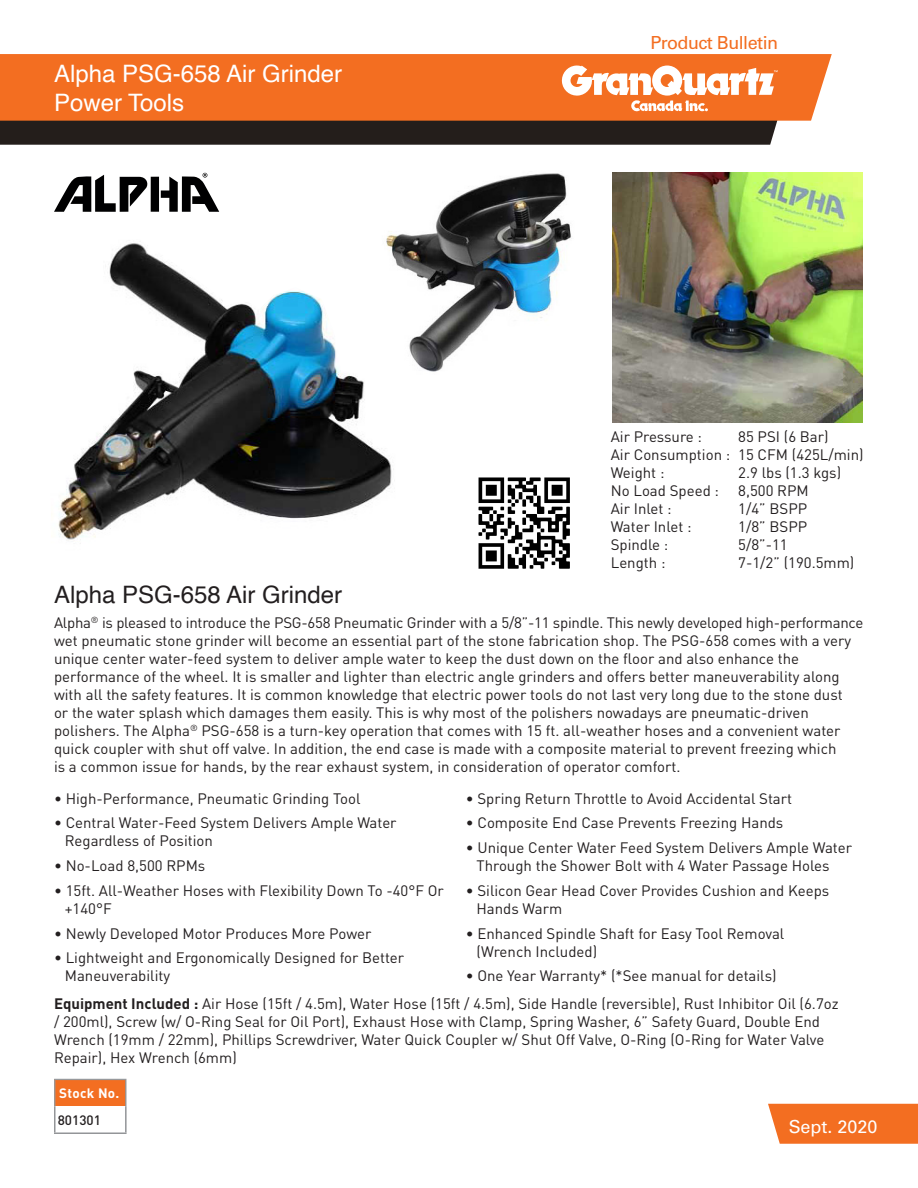
<style>
.page{position:relative;width:918px;height:1188px;background:#fff}
.page>*{position:absolute;margin:0;border:0;box-sizing:border-box;transform-origin:0 0}
.GRAND_TITRE{font:24px "Helvetica";color:#fff}
.GRAND_TITRE-2{font:24px "Helvetica";color:#231f20}
.t1{font:18px "Univers";letter-spacing:-.03em;color:#f36e21}
.t2{font:18px "Univers";color:#fff}
.DESCRIPTION{font:15px/18px "DIN Pro";color:#231f20}
.TITRE_TABLEAU{font:700 13.5px "DIN Pro";letter-spacing:.02em;color:#fff}
.Tableau_contenu{font:500 13.5px "DIN Pro";color:#231f20}
.s1{font-weight:700}
</style>
<div class="page">
<img style="left:386px;top:173px;width:185px;height:199px">
<div style="left:0;top:121px;width:777px;height:24px;background:#241e1b"></div>
<div style="left:768px;top:1104px;width:150px;height:40px;background:#f36e21"></div>
<div style="left:0;top:54px;width:832px;height:67px;background:#f36e21"></div>
<svg style="left:562px;top:66px;width:216px;height:45px"></svg>
<div style="left:55px;top:1079px;width:71px;height:27px;background:#f36e21"></div>
<hr style="left:54px;top:1079px;width:72px;height:1px;background:#97999c">
<svg style="left:54px;top:1080px;width:1px;height:26px"></svg>
<svg style="left:125px;top:1080px;width:1px;height:26px"></svg>
<hr style="left:54px;top:1106px;width:2px;height:26px;background:#939598">
<hr style="left:125px;top:1106px;width:2px;height:26px;background:#939598">
<hr style="left:54px;top:1132px;width:73px;height:2px;background:#939598">
<svg style="left:54px;top:173px;width:165px;height:39px"></svg>
<img style="left:58px;top:240px;width:351px;height:304px">
<img style="left:613px;top:173px;width:249px;height:249px">
<img style="left:478px;top:477px;width:92px;height:92px">
<p class="GRAND_TITRE" style="left:54px;top:55px;width:290px">Alpha PSG-658 Air Grinder</p>
<p class="GRAND_TITRE" style="left:54px;top:84px;width:132px">Power Tools</p>
<p class="t1" style="left:651px;top:32px;width:129px">Product Bulletin</p>
<p class="DESCRIPTION" style="left:611px;top:427px;width:93px">Air Pressure :</p>
<p class="DESCRIPTION" style="left:738px;top:427px;width:92px">85 PSI (6 Bar)</p>
<p class="DESCRIPTION" style="left:611px;top:445px;width:254px">Air Consumption : 15 CFM (425L/min)</p>
<p class="DESCRIPTION" style="left:611px;top:463px;width:55px">Weight :</p>
<p class="DESCRIPTION" style="left:738px;top:463px;width:104px">2.9 lbs (1.3 kgs)</p>
<p class="DESCRIPTION" style="left:611px;top:481px;width:110px">No Load Speed :</p>
<p class="DESCRIPTION" style="left:738px;top:481px;width:72px">8,500 RPM</p>
<p class="DESCRIPTION" style="left:611px;top:499px;width:62px">Air Inlet :</p>
<p class="DESCRIPTION" style="left:738px;top:499px;width:70px">1/4” BSPP</p>
<p class="DESCRIPTION" style="left:611px;top:517px;width:82px">Water Inlet :</p>
<p class="DESCRIPTION" style="left:738px;top:517px;width:70px">1/8” BSPP</p>
<p class="DESCRIPTION" style="left:611px;top:535px;width:59px">Spindle :</p>
<p class="DESCRIPTION" style="left:738px;top:535px;width:51px">5/8”-11</p>
<p class="DESCRIPTION" style="left:611px;top:553px;width:56px">Length :</p>
<p class="DESCRIPTION" style="left:738px;top:553px;width:118px">7-1/2” (190.5mm)</p>
<p class="GRAND_TITRE-2" style="left:54px;top:577px;width:290px">Alpha PSG-658 Air Grinder</p>
<p class="DESCRIPTION" style="left:54px;top:613px;width:811px">Alpha<sup>®</sup> is pleased to introduce the PSG-658 Pneumatic Grinder with a 5/8”-11 spindle. This newly developed high-performance wet pneumatic stone grinder will become an essential part of the stone fabrication shop. The PSG-658 comes with a very unique center water-feed system to deliver ample water to keep the dust down on the floor and also enhance the performance of the wheel. It is smaller and lighter than electric angle grinders and offers better maneuverability along with all the safety features. It is common knowledge that electric power tools do not last very long due to the stone dust<br>or the water splash which damages them easily. This is why most of the polishers nowadays are pneumatic-driven polishers. The Alpha<sup>®</sup> PSG-658 is a turn-key operation that comes with 15 ft. all-weather hoses and a convenient water quick coupler with shut off valve. In addition, the end case is made with a composite material to prevent freezing which<br>is a common issue for hands, by the rear exhaust system, in consideration of operator comfort.</p>
<p class="DESCRIPTION" style="left:54px;top:789px;width:308px">• High-Performance, Pneumatic Grinding Tool</p>
<p class="DESCRIPTION" style="left:65px;top:813px;width:333px;text-indent:-11px">• Central Water-Feed System Delivers Ample Water<br>Regardless of Position</p>
<p class="DESCRIPTION" style="left:54px;top:856px;width:153px">• No-Load 8,500 RPMs</p>
<p class="DESCRIPTION" style="left:65px;top:881px;width:381px;text-indent:-11px">• 15ft. All-Weather Hoses with Flexibility Down To -40°F Or +140°F</p>
<p class="DESCRIPTION" style="left:54px;top:924px;width:319px">• Newly Developed Motor Produces More Power</p>
<p class="DESCRIPTION" style="left:65px;top:948px;width:341px;text-indent:-11px">• Lightweight and Ergonomically Designed for Better<br>Maneuverability</p>
<p class="DESCRIPTION" style="left:466px;top:789px;width:328px">• Spring Return Throttle to Avoid Accidental Start</p>
<p class="DESCRIPTION" style="left:466px;top:813px;width:319px">• Composite End Case Prevents Freezing Hands</p>
<p class="DESCRIPTION" style="left:477px;top:838px;width:377px;text-indent:-11px">• Unique Center Water Feed System Delivers Ample Water<br>Through the Shower Bolt with 4 Water Passage Holes</p>
<p class="DESCRIPTION" style="left:477px;top:881px;width:354px;text-indent:-11px">• Silicon Gear Head Cover Provides Cushion and Keeps<br>Hands Warm</p>
<p class="DESCRIPTION" style="left:477px;top:924px;width:309px;text-indent:-11px">• Enhanced Spindle Shaft for Easy Tool Removal (Wrench Included)</p>
<p class="DESCRIPTION" style="left:466px;top:966px;width:312px">• One Year Warranty* (*See manual for details)</p>
<p class="DESCRIPTION" style="left:54px;top:994px;width:786px"><span class="s1">Equipment Included :</span> Air Hose (15ft / 4.5m), Water Hose (15ft / 4.5m), Side Handle (reversible), Rust Inhibitor Oil (6.7oz / 200ml), Screw (w/ O-Ring Seal for Oil Port), Exhaust Hose with Clamp, Spring Washer, 6” Safety Guard, Double End Wrench (19mm / 22mm), Phillips Screwdriver, Water Quick Coupler w/ Shut Off Valve, O-Ring (O-Ring for Water Valve Repair), Hex Wrench (6mm)</p>
<p class="TITRE_TABLEAU" style="left:59px;top:1084px;width:62px">Stock No.</p>
<p class="Tableau_contenu" style="left:58px;top:1111px;width:45px">801301</p>
<p class="t2" style="left:789px;top:1116px;width:90px">Sept. 2020</p>
</div>
